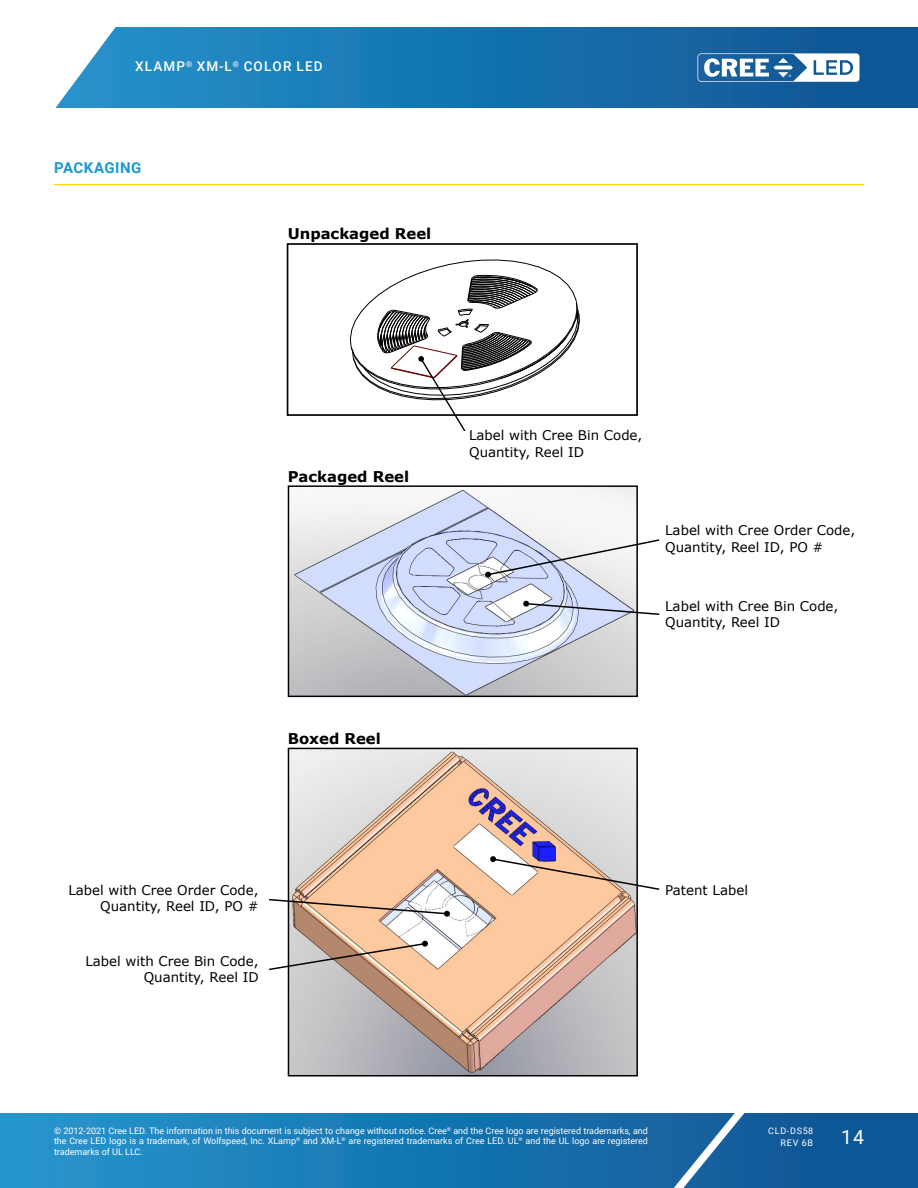
<style>
.page{position:relative;width:918px;height:1188px;background:#fff}
.page>*{position:absolute;margin:0;border:0;box-sizing:border-box;transform-origin:0 0}
.t1{font:19.5px "Roboto";color:#fff}
.Section_heading_with{font:700 15px "Roboto";letter-spacing:.035em;color:#1a98d6}
.t2{font:700 14.85px "Verdana";color:#000}
.t3{font:500 13.5px "Roboto";letter-spacing:.085em;color:#fff}
.t4{font:13.35px/16.4px "Verdana";color:#000}
.t5{font:9px/10.8px "Roboto";color:#fff;text-align:justify}
.t6{font:9px/12px "Roboto";letter-spacing:.085em;color:#fff;text-align:right}
</style>
<div class="page">
<svg style="left:0;top:1113px;width:918px;height:75px;background:#1876b2"></svg>
<svg style="left:644px;top:1113px;width:117px;height:75px;background:#296da6"></svg>
<svg style="left:55px;top:27px;width:863px;height:81px;background:#2078b2"></svg>
<svg style="left:698px;top:53px;width:162px;height:29px"></svg>
<hr style="left:54px;top:184px;width:810px;height:1px;background:#fece08">
<img style="left:290px;top:487px;width:346px;height:208px">
<div style="left:288px;top:485px;width:350px;height:212px;border:1px solid #000"></div>
<svg style="left:350px;top:260px;width:230px;height:170px"></svg>
<svg style="left:485px;top:538px;width:175px;height:40px"></svg>
<svg style="left:523px;top:601px;width:137px;height:15px"></svg>
<img style="left:290px;top:750px;width:346px;height:324px">
<div style="left:288px;top:748px;width:350px;height:328px;border:1px solid #000"></div>
<svg style="left:269px;top:898px;width:181px;height:19px"></svg>
<svg style="left:269px;top:941px;width:159px;height:30px;background:#d0b6a3"></svg>
<svg style="left:490px;top:856px;width:170px;height:35px"></svg>
<div style="left:287px;top:243px;width:351px;height:173px;border:2px solid #000"></div>
<h3 class="t3" style="left:135px;top:57px;width:189px">XLAMP<sup>®</sup> XM-L<sup>®</sup> COLOR LED</h3>
<p class="Section_heading_with" style="left:54px;top:157px;width:89px">PACKAGING</p>
<p class="t2" style="left:288px;top:224px;width:145px">Unpackaged Reel</p>
<p class="t2" style="left:288px;top:466px;width:123px">Packaged Reel</p>
<p class="t2" style="left:288px;top:728px;width:95px">Boxed Reel</p>
<p class="t4" style="left:68px;top:882px;width:192px;text-align:right">Label with Cree Order Code,<br>Quantity, Reel ID, PO #</p>
<p class="t4" style="left:85px;top:953px;width:175px;text-align:right">Label with Cree Bin Code,<br>Quantity, Reel ID</p>
<p class="t4" style="left:469px;top:427px;width:175px">Label with Cree Bin Code,<br>Quantity, Reel ID</p>
<p class="t4" style="left:665px;top:522px;width:192px">Label with Cree Order Code,<br>Quantity, Reel ID, PO #</p>
<p class="t4" style="left:665px;top:598px;width:175px">Label with Cree Bin Code,<br>Quantity, Reel ID</p>
<p class="t4" style="left:665px;top:882px;width:84px">Patent Label</p>
<p class="t5" style="left:54px;top:1125px;width:596px">© 2012-2021 Cree LED. The information in this document is subject to change without notice. Cree<sup>®</sup> and the Cree logo are registered trademarks, and the Cree LED logo is a trademark, of Wolfspeed, Inc. XLamp<sup>®</sup> and XM-L<sup>®</sup> are registered trademarks of Cree LED. UL<sup>®</sup> and the UL logo are registered trademarks of UL LLC.</p>
<p class="t6" style="left:768px;top:1124px;width:47px">CLD-DS58<br>REV 6B</p>
<h1 class="t1" style="left:841px;top:1123px;width:24px">14</h1>
</div>
